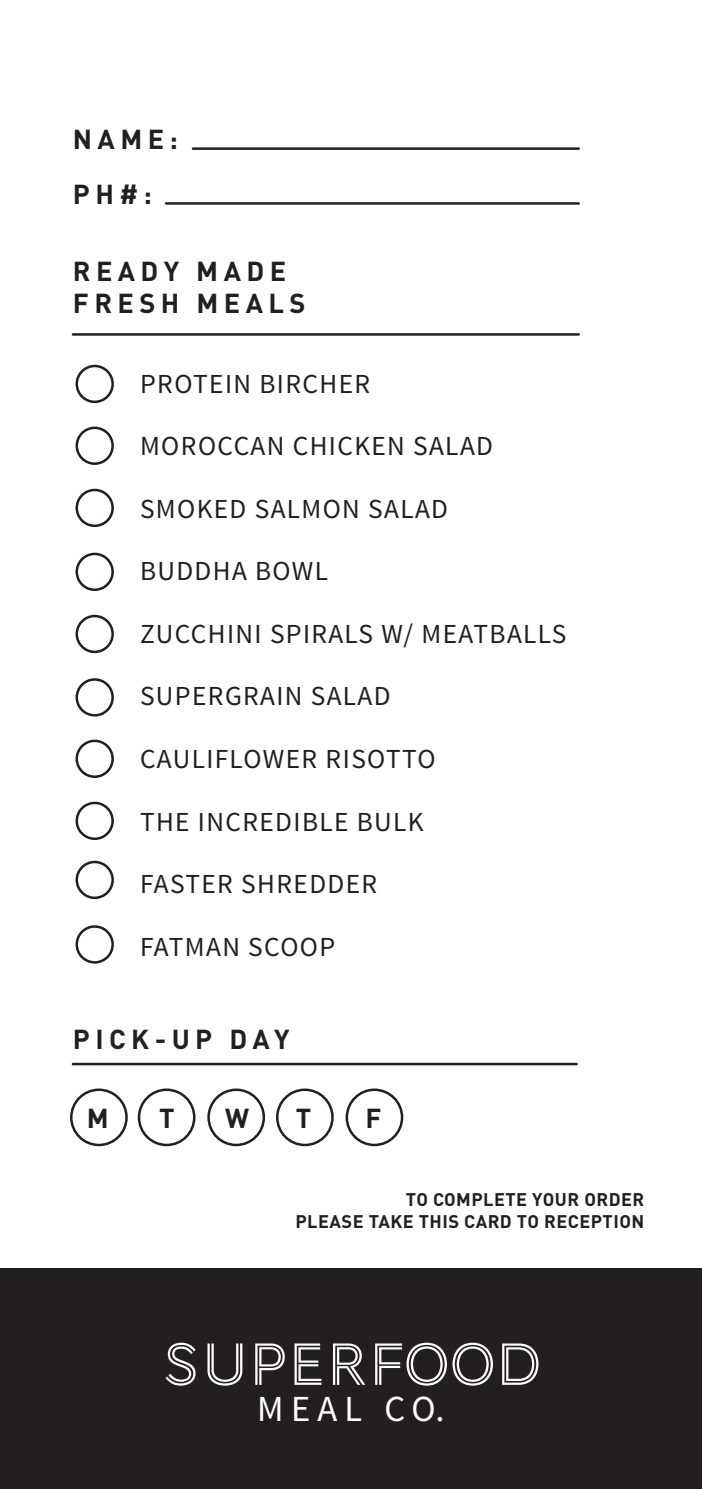
<style>
.page{position:relative;width:702px;height:1489px;background:#fff}
.page>*{position:absolute;margin:0;border:0;box-sizing:border-box;transform-origin:0 0}
.t1{font:61.25px "AW Conqueror Inline";color:#fff}
.t2{font:36.75px "Source Sans Pro";letter-spacing:.2em;color:#fff}
.t3{font:27.5px "Source Sans Pro";letter-spacing:.05em;color:#231f20}
.t4{font:700 27px/32.5px "DINOT";letter-spacing:.2em;color:#231f20}
.t5{font:700 18px/21.8px "DINOT";letter-spacing:.025em;color:#231f20;text-align:right}
</style>
<div class="page">
<div style="left:0;top:1268px;width:702px;height:220px;background:#231f20"></div>
<hr style="left:73px;top:333px;width:505px;height:3px;background:#231f20">
<hr style="left:193px;top:147px;width:385px;height:3px;background:#231f20">
<hr style="left:166px;top:202px;width:412px;height:3px;background:#231f20">
<hr style="left:73px;top:1062px;width:503px;height:3px;background:#231f20">
<div style="left:70px;top:1088px;width:58px;height:58px;border:2px solid #231f20;border-radius:50%"></div>
<div style="left:138px;top:1088px;width:57px;height:58px;border:2px solid #231f20;border-radius:50%"></div>
<div style="left:207px;top:1088px;width:58px;height:58px;border:2px solid #231f20;border-radius:50%"></div>
<div style="left:276px;top:1088px;width:58px;height:58px;border:2px solid #231f20;border-radius:50%"></div>
<div style="left:345px;top:1088px;width:58px;height:58px;border:2px solid #231f20;border-radius:50%"></div>
<div style="left:76px;top:488px;width:38px;height:39px;border:2px solid #231f20;border-radius:50%"></div>
<div style="left:76px;top:552px;width:38px;height:39px;border:2px solid #231f20;border-radius:50%"></div>
<div style="left:76px;top:614px;width:38px;height:39px;border:2px solid #231f20;border-radius:50%"></div>
<div style="left:76px;top:678px;width:38px;height:38px;border:2px solid #231f20;border-radius:50%"></div>
<div style="left:76px;top:739px;width:38px;height:39px;border:2px solid #231f20;border-radius:50%"></div>
<div style="left:76px;top:801px;width:38px;height:39px;border:2px solid #231f20;border-radius:50%"></div>
<div style="left:76px;top:860px;width:38px;height:39px;border:2px solid #231f20;border-radius:50%"></div>
<div style="left:76px;top:925px;width:38px;height:38px;border:2px solid #231f20;border-radius:50%"></div>
<div style="left:76px;top:426px;width:38px;height:39px;border:2px solid #231f20;border-radius:50%"></div>
<div style="left:76px;top:365px;width:38px;height:38px;border:2px solid #231f20;border-radius:50%"></div>
<p class="t4" style="left:73px;top:110px;width:106px;line-height:55px">NAME:<br>PH#:</p>
<p class="t4" style="left:73px;top:253px;width:234px">READY MADE<br>FRESH MEALS</p>
<p class="t3" style="left:140px;top:366px;width:232px">PROTEIN BIRCHER</p>
<p class="t3" style="left:140px;top:429px;width:354px">MOROCCAN CHICKEN SALAD</p>
<p class="t3" style="left:140px;top:491px;width:309px">SMOKED SALMON SALAD</p>
<p class="t3" style="left:140px;top:554px;width:189px">BUDDHA BOWL</p>
<p class="t3" style="left:140px;top:616px;width:428px">ZUCCHINI SPIRALS W/ MEATBALLS</p>
<p class="t3" style="left:140px;top:679px;width:252px">SUPERGRAIN SALAD</p>
<p class="t3" style="left:140px;top:741px;width:297px">CAULIFLOWER RISOTTO</p>
<p class="t3" style="left:140px;top:804px;width:285px">THE INCREDIBLE BULK</p>
<p class="t3" style="left:140px;top:866px;width:239px">FASTER SHREDDER</p>
<p class="t3" style="left:140px;top:929px;width:196px">FATMAN SCOOP</p>
<p class="t4" style="left:73px;top:1021px;width:218px">PICK-UP DAY</p>
<p class="t4" style="left:87px;top:1100px;width:23px">M</p>
<p class="t4" style="left:159px;top:1100px;width:17px">T</p>
<p class="t4" style="left:225px;top:1100px;width:26px">W</p>
<p class="t4" style="left:296px;top:1100px;width:17px">T</p>
<p class="t4" style="left:365px;top:1100px;width:17px">F</p>
<p class="t5" style="left:295px;top:1187px;width:350px">TO COMPLETE YOUR ORDER<br>PLEASE TAKE THIS CARD TO RECEPTION</p>
<h1 class="t1" style="left:161px;top:1335px;width:382px">SUPERFOOD</h1>
<h2 class="t2" style="left:257px;top:1385px;width:189px">MEAL CO.</h2>
</div>
